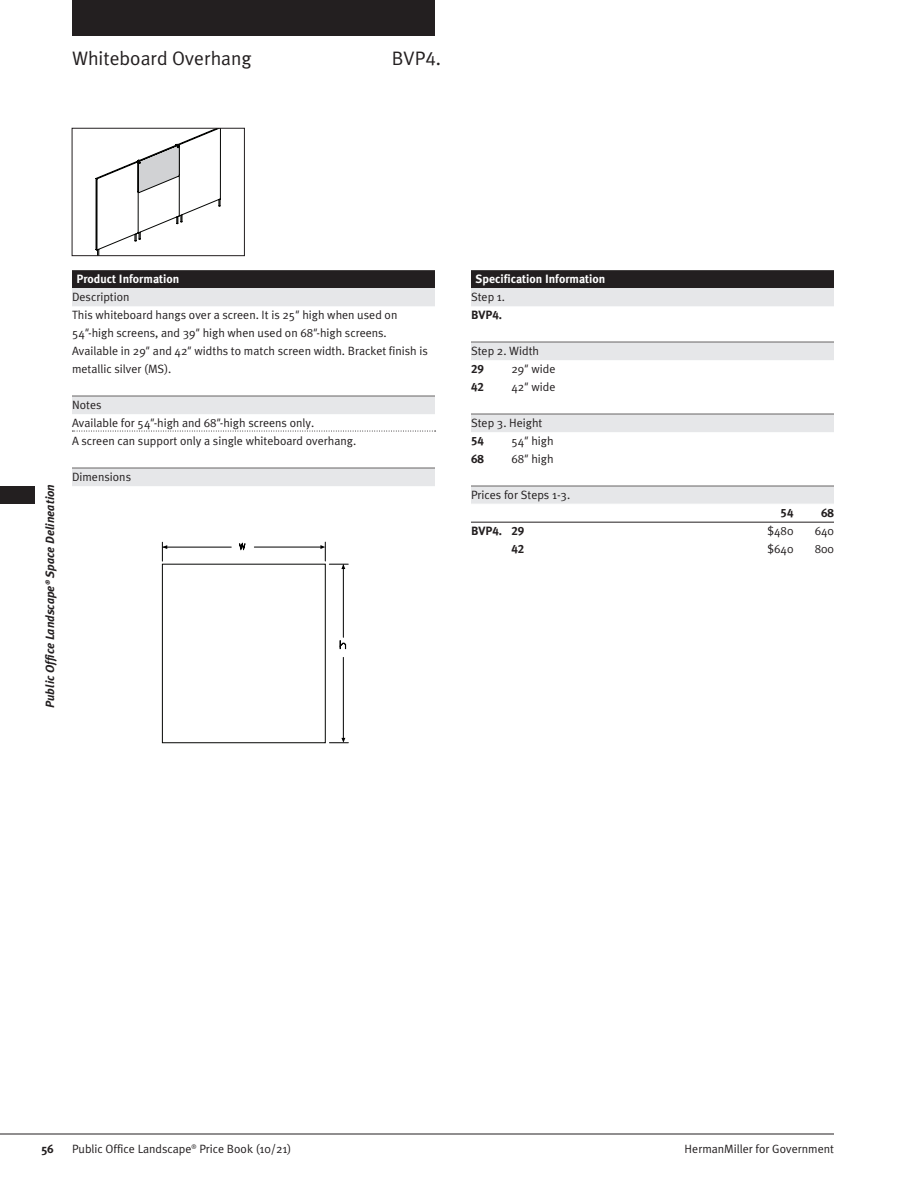
<style>
.page{position:relative;width:918px;height:1188px;background:#fff}
.page>*{position:absolute;margin:0;border:0;box-sizing:border-box;transform-origin:0 0}
.ProdName{font:19.5px "Meta HM";color:#231f20}
.ProdNums{font:19.5px "Meta Caps HM";color:#231f20}
.BodyText{font:12px/18px "Meta HM";color:#231f20}
.FooterVerso{font:12px "Meta HM";color:#231f20}
.GreyBarTopLine{font:12px "Meta HM";color:#231f20}
.DottedRule{font:12px "Meta HM";color:#231f20}
.TabsVerso{font:italic 700 12px "Meta HM";color:#231f20}
.BlackBarColumnBreak{font:700 12px "Meta HM";color:#fff}
.BodyText-2{font:700 12px "Meta Caps HM";color:#231f20}
.BlackBar{font:700 12px "Meta HM";color:#fff}
.GreyBar12{font:12px "Meta HM";color:#231f20}
.ColHeads{font:700 12px "Meta Caps HM";color:#231f20}
.FooterVerso-2{font:700 12px "Meta HM";color:#231f20}
.s1{font-style:italic}
</style>
<div class="page">
<div style="left:72px;top:0;width:363px;height:36px;background:#231f20"></div>
<hr style="left:0;top:1134px;width:834px;height:1px;background:#231f20">
<div style="left:0;top:486px;width:34px;height:18px;background:#231f20"></div>
<div style="left:72px;top:270px;width:363px;height:18px;background:#231f20"></div>
<div style="left:72px;top:288px;width:363px;height:18px;background:#e6e7e9"></div>
<hr style="left:72px;top:396px;width:363px;height:1px;background:#231f20">
<div style="left:72px;top:397px;width:363px;height:17px;background:#e6e7e9"></div>
<svg style="left:72px;top:431px;width:364px;height:1px"></svg>
<hr style="left:72px;top:468px;width:363px;height:1px;background:#231f20">
<div style="left:72px;top:469px;width:363px;height:17px;background:#e6e7e9"></div>
<svg style="left:161px;top:541px;width:188px;height:203px"></svg>
<div style="left:162px;top:564px;width:163px;height:179px;border:1px solid #040503"></div>
<svg style="left:162px;top:542px;width:5px;height:19px"></svg>
<hr style="left:163px;top:547px;width:68px;height:1px;background:#000">
<svg style="left:329px;top:738px;width:19px;height:5px"></svg>
<svg style="left:320px;top:542px;width:28px;height:27px"></svg>
<hr style="left:343px;top:565px;width:1px;height:72px;background:#000">
<hr style="left:343px;top:657px;width:1px;height:83px;background:#000">
<hr style="left:254px;top:547px;width:68px;height:1px;background:#000">
<svg style="left:239px;top:543px;width:6px;height:7px"></svg>
<svg style="left:340px;top:640px;width:6px;height:9px"></svg>
<div style="left:471px;top:270px;width:363px;height:18px;background:#231f20"></div>
<div style="left:471px;top:288px;width:363px;height:18px;background:#e6e7e9"></div>
<hr style="left:471px;top:342px;width:363px;height:1px;background:#231f20">
<div style="left:471px;top:343px;width:363px;height:17px;background:#e6e7e9"></div>
<hr style="left:471px;top:414px;width:363px;height:1px;background:#231f20">
<div style="left:471px;top:415px;width:363px;height:17px;background:#e6e7e9"></div>
<hr style="left:471px;top:486px;width:363px;height:1px;background:#231f20">
<div style="left:471px;top:487px;width:363px;height:17px;background:#e6e7e9"></div>
<hr style="left:471px;top:522px;width:363px;height:1px;background:#231f20">
<svg style="left:96px;top:130px;width:125px;height:124px"></svg>
<div style="left:72px;top:128px;width:172px;height:128px;border:1px solid #231f20"></div>
<p class="ProdName" style="left:72px;top:47px;width:181px">Whiteboard Overhang</p>
<p class="ProdNums" style="left:392px;top:47px;width:51px">BVP4.</p>
<p class="TabsVerso" style="left:43px;top:708px;width:225px;rotate:-90deg">Public Office Landscape® Space Delineation</p>
<p class="BlackBar" style="left:76px;top:272px;width:104px">Product Information</p>
<p class="GreyBar12" style="left:72px;top:290px;width:59px">Description</p>
<p class="BodyText" style="left:72px;top:306px;width:357px">This whiteboard hangs over a screen. It is 25<span class="s1">"</span> high when used on 54<span class="s1">"</span>‑high screens, and 39<span class="s1">"</span> high when used on 68<span class="s1">"</span>‑high screens.<br>Available in 29<span class="s1">"</span> and 42<span class="s1">"</span> widths to match screen width. Bracket finish is metallic silver (MS).</p>
<p class="GreyBarTopLine" style="left:72px;top:398px;width:31px">Notes</p>
<p class="BodyText" style="left:72px;top:414px;width:244px">Available for 54<span class="s1">"</span>‑high and 68<span class="s1">"</span>‑high screens only.</p>
<p class="DottedRule" style="left:72px;top:434px;width:286px">A screen can support only a single whiteboard overhang.</p>
<p class="GreyBarTopLine" style="left:72px;top:470px;width:61px">Dimensions</p>
<p class="BlackBarColumnBreak" style="left:476px;top:272px;width:131px">Specification Information</p>
<p class="GreyBar12" style="left:471px;top:290px;width:36px">Step 1.</p>
<p class="BodyText-2" style="left:471px;top:308px;width:32px">BVP4.</p>
<p class="GreyBarTopLine" style="left:471px;top:344px;width:70px">Step 2. Width</p>
<p class="BodyText-2" style="left:471px;top:362px;width:14px">29</p>
<p class="BodyText" style="left:511px;top:360px;width:45px">29<span class="s1">"</span> wide</p>
<p class="BodyText-2" style="left:471px;top:380px;width:14px">42</p>
<p class="BodyText" style="left:511px;top:378px;width:45px">42<span class="s1">"</span> wide</p>
<p class="GreyBarTopLine" style="left:471px;top:416px;width:73px">Step 3. Height</p>
<p class="BodyText-2" style="left:471px;top:434px;width:14px">54</p>
<p class="BodyText" style="left:511px;top:432px;width:44px">54<span class="s1">"</span> high</p>
<p class="BodyText-2" style="left:471px;top:452px;width:14px">68</p>
<p class="BodyText" style="left:511px;top:450px;width:44px">68<span class="s1">"</span> high</p>
<p class="GreyBarTopLine" style="left:471px;top:488px;width:101px">Prices for Steps 1-3.</p>
<p class="ColHeads" style="left:781px;top:506px;width:14px">54</p>
<p class="ColHeads" style="left:821px;top:506px;width:14px">68</p>
<p class="BodyText-2" style="left:471px;top:524px;width:55px">BVP4. 29</p>
<p class="BodyText" style="left:768px;top:522px;width:27px">$480</p>
<p class="BodyText" style="left:815px;top:522px;width:21px">640</p>
<p class="BodyText-2" style="left:512px;top:542px;width:14px">42</p>
<p class="BodyText" style="left:768px;top:540px;width:27px">$640</p>
<p class="BodyText" style="left:815px;top:540px;width:21px">800</p>
<p class="FooterVerso-2" style="left:41px;top:1141px;width:14px">56</p>
<p class="FooterVerso" style="left:72px;top:1141px;width:221px">Public Office Landscape® Price Book (10/21)</p>
<p class="FooterVerso" style="left:685px;top:1141px;width:151px">HermanMiller for Government</p>
</div>
